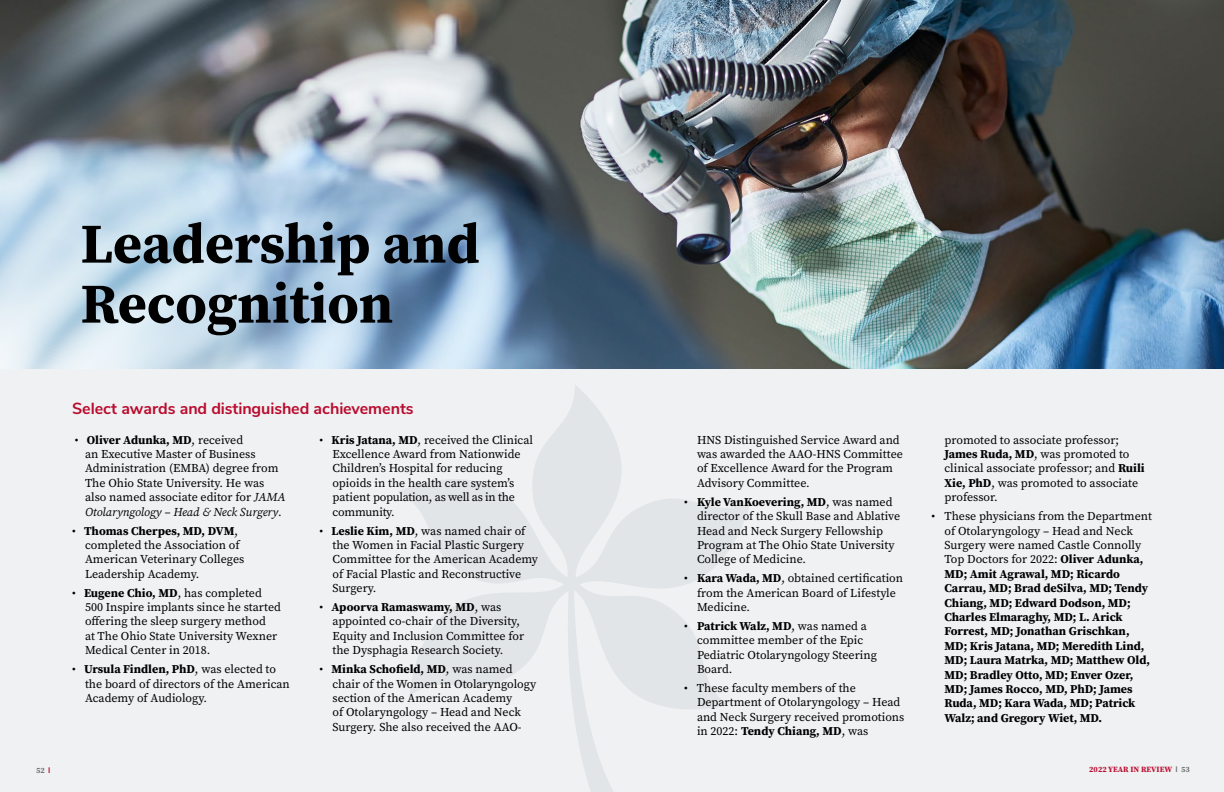
<style>
.page{position:relative;width:1224px;height:792px;background:#fff}
.page>*{position:absolute;margin:0;border:0;box-sizing:border-box;transform-origin:0 0}
.t1{font:700 56px/60px "Buckeye Serif";color:#000}
.t2{font:700 16px "Buckeye Sans";color:#ba0c2f}
.t3{font:12px/14.4px "Buckeye Serif";color:#000}
.t4{font:700 12px/14.4px "Buckeye Serif";color:#000}
.t5{font:700 8px "Buckeye Serif";color:#ba0c2f}
.t6{font:700 8px "Buckeye Serif";color:#6e7171}
.s1{font-weight:700}
.s2{font-style:italic}
.s3{font-weight:400}
.s4{font-family:"Buckeye Sans";color:#ba0c2f}
.s5{font-family:"Buckeye Sans";color:#6e7171}
.s6{color:#6e7171}
</style>
<div class="page">
<div style="left:0;top:369px;width:1224px;height:423px;background:#eff1f2"></div>
<img style="left:0;top:0;width:1224px;height:369px">
<svg style="left:399px;top:385px;width:351px;height:407px"></svg>
<p class="t1" style="left:80px;top:213px;width:401px">Leadership and<br>Recognition</p>
<p class="t2" style="left:72px;top:396px;width:343px">Select awards and distinguished achievements</p>
<p class="t3" style="left:85px;top:432px;width:202px;text-indent:-10px">• <span class="s1">Oliver Adunka, MD</span>, received<br>an Executive Master of Business Administration (EMBA) degree from The Ohio State University. He was also named associate editor for <span class="s2">JAMA Otolaryngology – Head &amp; Neck Surgery</span>.</p>
<p class="t3" style="left:85px;top:523px;width:161px;text-indent:-13px">• <span class="s1">Thomas Cherpes, MD, DVM</span>, completed the Association of<br>American Veterinary Colleges<br>Leadership Academy.</p>
<p class="t3" style="left:85px;top:585px;width:197px;text-indent:-13px">• <span class="s1">Eugene Chio, MD</span>, has completed<br>500 Inspire implants since he started offering the sleep surgery method<br>at The Ohio State University Wexner<br>Medical Center in 2018.</p>
<p class="t3" style="left:85px;top:662px;width:206px;text-indent:-13px">• <span class="s1">Ursula Findlen, PhD</span>, was elected to the board of directors of the American<br>Academy of Audiology.</p>
<p class="t3" style="left:332px;top:432px;width:202px;text-indent:-13px">• <span class="s1">Kris Jatana, MD</span>, received the Clinical<br>Excellence Award from Nationwide<br>Children’s Hospital for reducing opioids in the health care system’s patient population, as well as in the community.</p>
<p class="t3" style="left:332px;top:523px;width:207px;text-indent:-13px">• <span class="s1">Leslie Kim, MD</span>, was named chair of the Women in Facial Plastic Surgery<br>Committee for the American Academy of Facial Plastic and Reconstructive<br>Surgery.</p>
<p class="t3" style="left:332px;top:600px;width:193px;text-indent:-13px">• <span class="s1">Apoorva Ramaswamy, MD</span>, was appointed co-chair of the Diversity, Equity and Inclusion Committee for the Dysphagia Research Society.</p>
<p class="t3" style="left:332px;top:662px;width:205px;text-indent:-13px">• <span class="s1">Minka Schofield, MD</span>, was named chair of the Women in Otolaryngology section of the American Academy<br>of Otolaryngology – Head and Neck Surgery. She also received the AAO-</p>
<p class="t3" style="left:697px;top:432px;width:208px">HNS Distinguished Service Award and was awarded the AAO-HNS Committee of Excellence Award for the Program<br>Advisory Committee.</p>
<p class="t3" style="left:697px;top:495px;width:205px;text-indent:-13px">• <span class="s1">Kyle VanKoevering, MD</span>, was named director of the Skull Base and Ablative<br>Head and Neck Surgery Fellowship<br>Program at The Ohio State University<br>College of Medicine.</p>
<p class="t3" style="left:697px;top:571px;width:208px;text-indent:-13px">• <span class="s1">Kara Wada, MD</span>, obtained certification from the American Board of Lifestyle<br>Medicine.</p>
<p class="t3" style="left:697px;top:619px;width:181px;text-indent:-13px">• <span class="s1">Patrick Walz, MD</span>, was named a committee member of the Epic<br>Pediatric Otolaryngology Steering<br>Board.</p>
<p class="t3" style="left:697px;top:681px;width:209px;text-indent:-13px">• These faculty members of the Department of Otolaryngology – Head and Neck Surgery received promotions in 2022: <span class="s1">Tendy Chiang, MD</span>, was</p>
<p class="t3" style="left:944px;top:432px;width:202px">promoted to associate professor;<br><span class="s1">James Ruda, MD</span>, was promoted to clinical associate professor; and <span class="s1">Ruili<br>Xie, PhD</span>, was promoted to associate professor.</p>
<p class="t4" style="left:944px;top:509px;width:209px;text-indent:-13px"><span class="s3">• These physicians from the Department of Otolaryngology – Head and Neck Surgery were named Castle Connolly Top Doctors for 2022:</span> Oliver Adunka, MD; Amit Agrawal, MD; Ricardo Carrau, MD; Brad deSilva, MD; Tendy Chiang, MD; Edward Dodson, MD; Charles Elmaraghy, MD; L. Arick Forrest, MD; Jonathan Grischkan, MD; Kris Jatana, MD; Meredith Lind, MD; Laura Matrka, MD; Matthew Old, MD; Bradley Otto, MD; Enver Ozer, MD; James Rocco, MD, PhD; James Ruda, MD; Kara Wada, MD; Patrick Walz; and Gregory Wiet, MD.</p>
<p class="t6" style="left:36px;top:765px;width:16px">52 <span class="s4">I</span></p>
<p class="t5" style="left:1089px;top:763px;width:102px">2022 YEAR IN REVIEW <span class="s5">I</span> <span class="s6">53</span></p>
</div>
